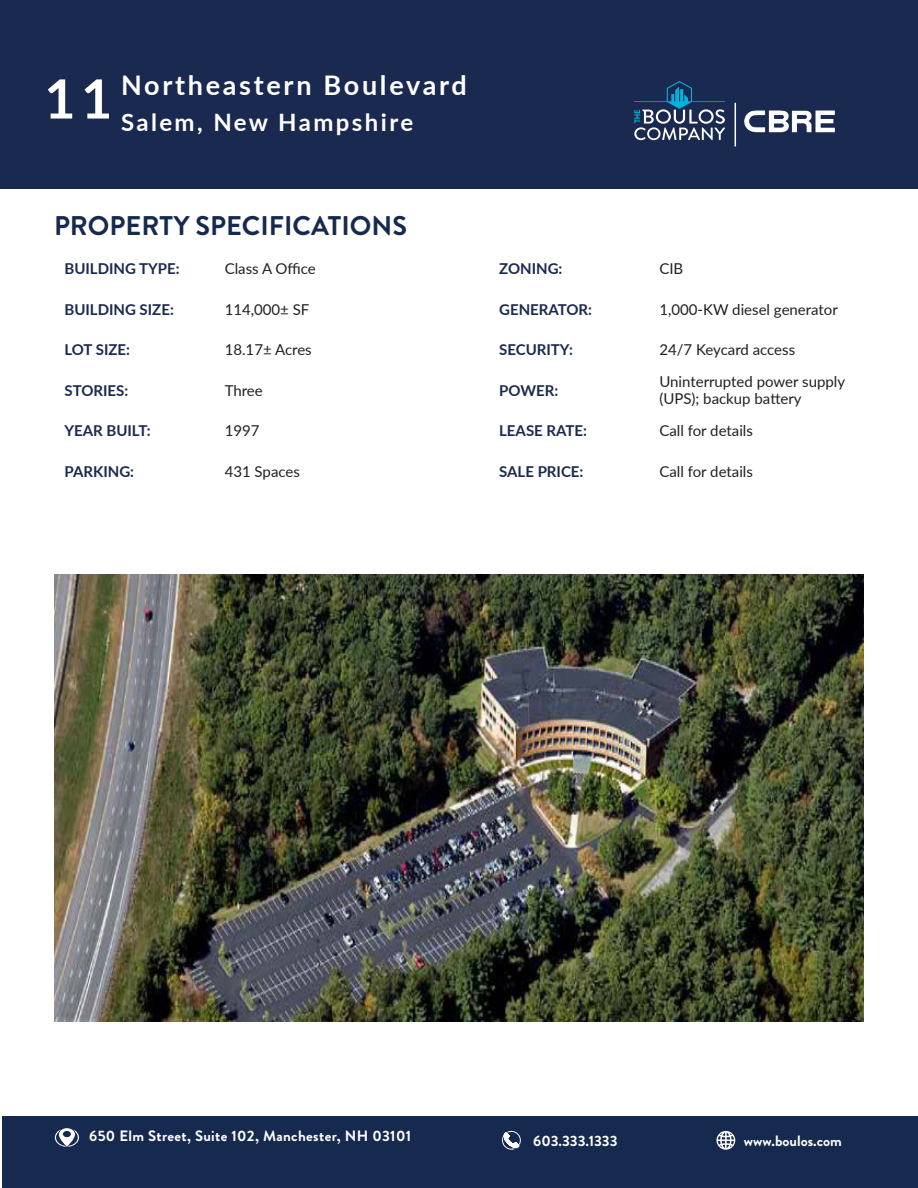
<style>
.page{position:relative;width:918px;height:1188px;background:#fff}
.page>*{position:absolute;margin:0;border:0;box-sizing:border-box;transform-origin:0 0}
.t1{font:700 54px "Lato";color:#fff}
.t2{font:700 27px "Brandon Grotesque";color:#162a4f}
.t3{font:700 27px "Lato";letter-spacing:.1em;color:#fff}
.t4{font:700 24px "Lato";letter-spacing:.1em;color:#fff}
.t5{font:15px/16.5px "Lato";color:#231f20}
.t6{font:700 15px "Lato";color:#1a294f}
.t7{font:700 15px "Brandon Grotesque";letter-spacing:.02em;color:#fff}
.t8{font:700 15px "Brandon Grotesque";color:#fff}
</style>
<div class="page">
<div style="left:0;top:0;width:918px;height:189px;background:#1a294f"></div>
<svg style="left:634px;top:81px;width:91px;height:59px"></svg>
<img style="left:744px;top:110px;width:91px;height:23px">
<hr style="left:735px;top:103px;width:1px;height:43px;background:#fff">
<div style="left:3px;top:1117px;width:915px;height:71px;background:#162a4f"></div>
<svg style="left:502px;top:1131px;width:19px;height:19px"></svg>
<svg style="left:716px;top:1131px;width:19px;height:19px"></svg>
<svg style="left:55px;top:1128px;width:24px;height:19px"></svg>
<img style="left:54px;top:574px;width:810px;height:447px">
<h1 class="t1" style="left:44px;top:59px;width:70px">11</h1>
<h2 class="t3" style="left:121px;top:65px;width:347px">Northeastern Boulevard</h2>
<h3 class="t4" style="left:121px;top:105px;width:294px">Salem, New Hampshire</h3>
<p class="t2" style="left:54px;top:207px;width:354px">PROPERTY SPECIFICATIONS</p>
<p class="t6" style="left:64px;top:258px;width:117px">BUILDING TYPE:</p>
<p class="t5" style="left:225px;top:260px;width:93px">Class A Office</p>
<p class="t6" style="left:64px;top:298px;width:111px">BUILDING SIZE:</p>
<p class="t5" style="left:225px;top:300px;width:86px">114,000± SF</p>
<p class="t6" style="left:64px;top:339px;width:67px">LOT SIZE:</p>
<p class="t5" style="left:225px;top:341px;width:89px">18.17± Acres</p>
<p class="t6" style="left:64px;top:379px;width:65px">STORIES:</p>
<p class="t5" style="left:225px;top:381px;width:40px">Three</p>
<p class="t6" style="left:64px;top:420px;width:88px">YEAR BUILT:</p>
<p class="t5" style="left:225px;top:422px;width:36px">1997</p>
<p class="t6" style="left:64px;top:460px;width:71px">PARKING:</p>
<p class="t5" style="left:225px;top:462px;width:77px">431 Spaces</p>
<p class="t6" style="left:499px;top:258px;width:65px">ZONING:</p>
<p class="t5" style="left:659px;top:260px;width:25px">CIB</p>
<p class="t6" style="left:499px;top:298px;width:94px">GENERATOR:</p>
<p class="t5" style="left:659px;top:300px;width:180px">1,000-KW diesel generator</p>
<p class="t6" style="left:499px;top:339px;width:75px">SECURITY:</p>
<p class="t5" style="left:659px;top:341px;width:137px">24/7 Keycard access</p>
<p class="t6" style="left:499px;top:379px;width:61px">POWER:</p>
<p class="t5" style="left:659px;top:373px;width:187px">Uninterrupted power supply (UPS); backup battery</p>
<p class="t6" style="left:499px;top:420px;width:89px">LEASE RATE:</p>
<p class="t5" style="left:659px;top:422px;width:95px">Call for details</p>
<p class="t6" style="left:499px;top:460px;width:86px">SALE PRICE:</p>
<p class="t5" style="left:659px;top:462px;width:95px">Call for details</p>
<p class="t7" style="left:89px;top:1126px;width:323px">650 Elm Street, Suite 102, Manchester, NH 03101</p>
<p class="t8" style="left:533px;top:1130px;width:86px">603.333.1333</p>
<p class="t8" style="left:744px;top:1130px;width:99px">www.boulos.com</p>
</div>
